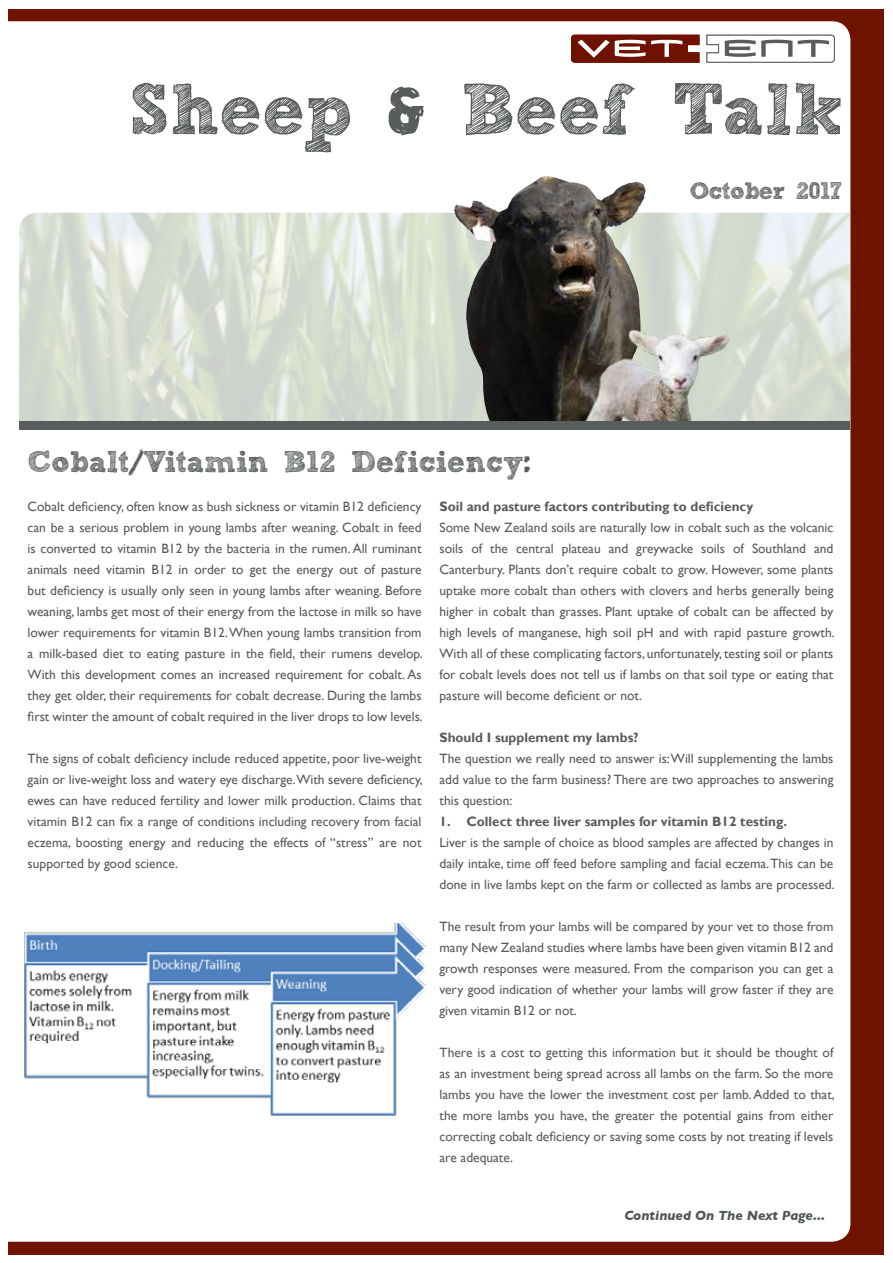
<style>
.page{position:relative;width:893px;height:1263px;background:#fff}
.page>*{position:absolute;margin:0;border:0;box-sizing:border-box;transform-origin:0 0}
.t1{font:700 72px "freeversion Sketch Block";color:#595c5c}
.t2{font:700 30px "freeversion Sketch Block";color:#565a5a}
.t3{font:700 24px "freeversion Sketch Block";letter-spacing:-.025em;color:#595c5c}
.t4{font:13.5px/21px "Gill Sans";color:#595c5c;text-align:justify}
.t5{font:700 13.5px "Gill Sans";color:#595c5c}
.t6{font:italic 700 13.5px "Gill Sans";color:#505759}
.s1{font-family:"Mrs.Monster";font-weight:400}
.s2{font-family:"Edo SZ";font-weight:400}
</style>
<div class="page">
<div style="left:9px;top:9px;width:875px;height:1245px;background:#6f1200"></div>
<div style="left:8px;top:21px;width:843px;height:1221px;background:#fff"></div>
<img style="left:19px;top:213px;width:831px;height:208px">
<svg style="left:571px;top:34px;width:129px;height:29px"></svg>
<svg style="left:706px;top:34px;width:129px;height:29px;background:#cdcece"></svg>
<img style="left:453px;top:176px;width:188px;height:245px">
<img style="left:570px;top:315px;width:172px;height:106px">
<div style="left:19px;top:421px;width:831px;height:8px;background:#595c5c"></div>
<img style="left:22px;top:923px;width:404px;height:202px">
<h1 class="t1" style="left:130px;top:82px;width:714px">Sheep <span class="s1">&amp;</span> Beef Talk</h1>
<h3 class="t3" style="left:690px;top:182px;width:154px">October 2017</h3>
<h2 class="t2" style="left:28px;top:451px;width:506px">Cobalt<span class="s2">/</span>Vitamin B12 Deficiency<span class="s2">:</span></h2>
<p class="t4" style="left:28px;top:496px;width:397px">Cobalt deficiency, often know as bush sickness or vitamin B12 deficiency can be a serious problem in young lambs after weaning. Cobalt in feed is converted to vitamin B12 by the bacteria in the rumen. All ruminant animals need vitamin B12 in order to get the energy out of pasture but deficiency is usually only seen in young lambs after weaning. Before weaning, lambs get most of their energy from the lactose in milk so have lower requirements for vitamin B12. When young lambs transition from a milk-based diet to eating pasture in the field, their rumens develop.<br>With this development comes an increased requirement for cobalt. As they get older, their requirements for cobalt decrease. During the lambs first winter the amount of cobalt required in the liver drops to low levels.</p>
<p class="t4" style="left:28px;top:748px;width:397px">The signs of cobalt deficiency include reduced appetite, poor live-weight gain or live-weight loss and watery eye discharge.With severe deficiency, ewes can have reduced fertility and lower milk production. Claims that vitamin B12 can fix a range of conditions including recovery from facial eczema, boosting energy and reducing the effects of “stress” are not supported by good science.</p>
<p class="t5" style="left:440px;top:498px;width:315px">Soil and pasture factors contributing to deficiency</p>
<p class="t4" style="left:440px;top:517px;width:397px">Some New Zealand soils are naturally low in cobalt such as the volcanic soils of the central plateau and greywacke soils of Southland and Canterbury. Plants don’t require cobalt to grow. However, some plants uptake more cobalt than others with clovers and herbs generally being higher in cobalt than grasses. Plant uptake of cobalt can be affected by high levels of manganese, high soil pH and with rapid pasture growth.<br>With all of these complicating factors, unfortunately, testing soil or plants for cobalt levels does not tell us if lambs on that soil type or eating that pasture will become deficient or not.</p>
<p class="t5" style="left:440px;top:730px;width:200px">Should I supplement my lambs?</p>
<p class="t4" style="left:440px;top:748px;width:395px">The question we really need to answer is: Will supplementing the lambs add value to the farm business? There are two approaches to answering this question:</p>
<p class="t5" style="left:440px;top:814px;width:349px">1. Collect three liver samples for vitamin B12 testing.</p>
<p class="t4" style="left:440px;top:832px;width:397px">Liver is the sample of choice as blood samples are affected by changes in daily intake, time off feed before sampling and facial eczema. This can be done in live lambs kept on the farm or collected as lambs are processed.</p>
<p class="t4" style="left:440px;top:916px;width:395px">The result from your lambs will be compared by your vet to those from many New Zealand studies where lambs have been given vitamin B12 and growth responses were measured. From the comparison you can get a very good indication of whether your lambs will grow faster if they are given vitamin B12 or not.</p>
<p class="t4" style="left:440px;top:1042px;width:397px">There is a cost to getting this information but it should be thought of as an investment being spread across all lambs on the farm. So the more lambs you have the lower the investment cost per lamb. Added to that, the more lambs you have, the greater the potential gains from either correcting cobalt deficiency or saving some costs by not treating if levels are adequate.</p>
<p class="t6" style="left:624px;top:1208px;width:202px">Continued On The Next Page...</p>
</div>
